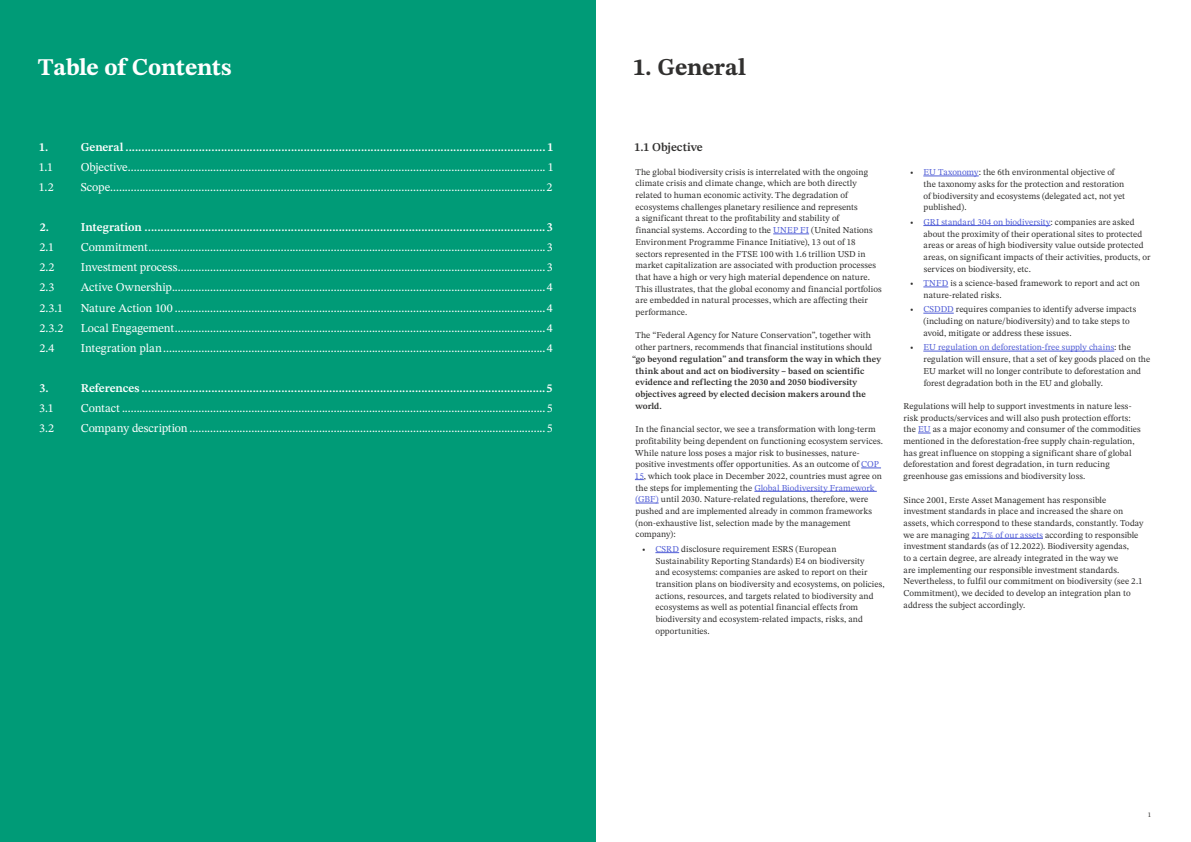
<style>
.page{position:relative;width:1191px;height:842px;background:#fff}
.page>*{position:absolute;margin:0;border:0;box-sizing:border-box;transform-origin:0 0}
.t1{font:700 24px "STIX Two Text";letter-spacing:-.015em;color:#fff}
.t2{font:700 24px "STIX Two Text";letter-spacing:-.005em;color:#31302f}
.t3{font:12px "STIX Two Text";letter-spacing:-.005em;color:#fff}
.t4{font:600 12px "STIX Two Text";letter-spacing:-.005em;color:#fff}
.t5{font:600 12px "STIX Two Text";letter-spacing:-.005em;color:#31302f}
.t6{font:9px/11.7px "STIX Two Text";letter-spacing:.005em;color:#31302f}
.t7{font:600 9px/11.7px "STIX Two Text";letter-spacing:.01em;color:#31302f}
.t8{font:7px "STIX Two Text";color:#31302f}
.s1{color:#4f5cd6}
</style>
<div class="page">
<div style="left:0;top:0;width:595px;height:842px;background:#009b77"></div>
<hr style="left:773px;top:234px;width:36px;height:1px;background:#4f5cd6">
<svg style="left:861px;top:468px;width:20px;height:1px"></svg>
<hr style="left:754px;top:491px;width:122px;height:1px;background:#4f5cd6">
<svg style="left:635px;top:503px;width:23px;height:1px"></svg>
<svg style="left:655px;top:552px;width:24px;height:1px"></svg>
<hr style="left:923px;top:176px;width:55px;height:1px;background:#4f5cd6">
<hr style="left:923px;top:225px;width:127px;height:1px;background:#4f5cd6">
<svg style="left:923px;top:287px;width:25px;height:1px"></svg>
<hr style="left:923px;top:313px;width:30px;height:1px;background:#4f5cd6">
<hr style="left:923px;top:351px;width:191px;height:1px;background:#4f5cd6">
<svg style="left:918px;top:433px;width:12px;height:1px"></svg>
<hr style="left:971px;top:538px;width:72px;height:1px;background:#4f5cd6">
<h1 class="t1" style="left:38px;top:50px;width:195px">Table of Contents</h1>
<h1 class="t2" style="left:633px;top:50px;width:114px">1. General</h1>
<h2 class="t4" style="left:39px;top:138px;width:11px">1.</h2>
<h2 class="t4" style="left:81px;top:138px;width:474px">General .................................................................................................................................... 1</h2>
<h2 class="t3" style="left:39px;top:158px;width:16px">1.1</h2>
<h2 class="t3" style="left:81px;top:158px;width:474px">Objective.............................................................................................................................................. 1</h2>
<h2 class="t3" style="left:39px;top:179px;width:16px">1.2</h2>
<h2 class="t3" style="left:81px;top:179px;width:473px">Scope....................................................................................................................................................2</h2>
<h2 class="t4" style="left:40px;top:219px;width:11px">2.</h2>
<h2 class="t4" style="left:81px;top:219px;width:473px">Integration ..............................................................................................................................3</h2>
<h2 class="t3" style="left:39px;top:239px;width:16px">2.1</h2>
<h2 class="t3" style="left:81px;top:239px;width:473px">Commitment.......................................................................................................................................3</h2>
<h2 class="t3" style="left:39px;top:259px;width:17px">2.2</h2>
<h2 class="t3" style="left:81px;top:259px;width:473px">Investment process.............................................................................................................................3</h2>
<h2 class="t3" style="left:39px;top:279px;width:17px">2.3</h2>
<h2 class="t3" style="left:81px;top:279px;width:473px">Active Ownership...............................................................................................................................4</h2>
<h2 class="t3" style="left:39px;top:299px;width:25px">2.3.1</h2>
<h2 class="t3" style="left:81px;top:299px;width:473px">Nature Action 100 ..............................................................................................................................4</h2>
<h2 class="t3" style="left:39px;top:319px;width:26px">2.3.2</h2>
<h2 class="t3" style="left:81px;top:319px;width:473px">Local Engagement..............................................................................................................................4</h2>
<h2 class="t3" style="left:39px;top:339px;width:17px">2.4</h2>
<h2 class="t3" style="left:81px;top:339px;width:473px">Integration plan..................................................................................................................................4</h2>
<h2 class="t4" style="left:40px;top:379px;width:11px">3.</h2>
<h2 class="t4" style="left:81px;top:379px;width:473px">References ...............................................................................................................................5</h2>
<h2 class="t3" style="left:39px;top:399px;width:16px">3.1</h2>
<h2 class="t3" style="left:81px;top:399px;width:473px">Contact ................................................................................................................................................5</h2>
<h2 class="t3" style="left:39px;top:419px;width:16px">3.2</h2>
<h2 class="t3" style="left:81px;top:419px;width:473px">Company description .........................................................................................................................5</h2>
<h2 class="t5" style="left:634px;top:138px;width:70px">1.1 Objective</h2>
<p class="t6" style="left:635px;top:166px;width:248px">The global biodiversity crisis is interrelated with the ongoing climate crisis and climate change, which are both directly related to human economic activity. The degradation of ecosystems challenges planetary resilience and represents<br>a significant threat to the profitability and stability of<br>financial systems. According to the <span class="s1">UNEP FI</span> (United Nations Environment Programme Finance Initiative), 13 out of 18 sectors represented in the FTSE 100 with 1.6 trillion USD in market capitalization are associated with production processes that have a high or very high material dependence on nature.<br>This illustrates, that the global economy and financial portfolios are embedded in natural processes, which are affecting their performance.</p>
<p class="t6" style="left:635px;top:330px;width:238px">The “Federal Agency for Nature Conservation”, together with other partners, recommends that financial institutions should</p>
<p class="t7" style="left:635px;top:353px;width:247px;text-indent:-3px">“go beyond regulation” and transform the way in which they think about and act on biodiversity – based on scientific evidence and reflecting the 2030 and 2050 biodiversity objectives agreed by elected decision makers around the world.</p>
<p class="t6" style="left:635px;top:423px;width:250px">In the financial sector, we see a transformation with long-term profitability being dependent on functioning ecosystem services.<br>While nature loss poses a major risk to businesses, nature&shy;positive investments offer opportunities. As an outcome of <span class="s1">COP 15</span>, which took place in December 2022, countries must agree on the steps for implementing the <span class="s1">Global Biodiversity Framework (GBF)</span> until 2030. Nature-related regulations, therefore, were pushed and are implemented already in common frameworks (non-exhaustive list, selection made by the management company):</p>
<p class="t6" style="left:655px;top:543px;width:231px;text-indent:-14px">• <span class="s1">CSRD</span> disclosure requirement ESRS (European Sustainability Reporting Standards) E4 on biodiversity<br>and ecosystems: companies are asked to report on their transition plans on biodiversity and ecosystems, on policies, actions, resources, and targets related to biodiversity and ecosystems as well as potential financial effects from biodiversity and ecosystem-related impacts, risks, and opportunities.</p>
<p class="t6" style="left:923px;top:166px;width:203px;text-indent:-14px">• <span class="s1">EU Taxonomy</span>: the 6th environmental objective of the taxonomy asks for the protection and restoration of biodiversity and ecosystems (delegated act, not yet published).</p>
<p class="t6" style="left:923px;top:216px;width:228px;text-indent:-14px">• <span class="s1">GRI standard 304 on biodiversity</span>: companies are asked about the proximity of their operational sites to protected areas or areas of high biodiversity value outside protected areas, on significant impacts of their activities, products, or services on biodiversity, etc.</p>
<p class="t6" style="left:923px;top:277px;width:218px;text-indent:-14px">• <span class="s1">TNFD</span> is a science-based framework to report and act on nature-related risks.</p>
<p class="t6" style="left:923px;top:304px;width:214px;text-indent:-14px">• <span class="s1">CSDDD</span> requires companies to identify adverse impacts (including on nature/biodiversity) and to take steps to avoid, mitigate or address these issues.</p>
<p class="t6" style="left:923px;top:341px;width:228px;text-indent:-13px">• <span class="s1">EU regulation on deforestation-free supply chains</span>: the regulation will ensure, that a set of key goods placed on the EU market will no longer contribute to deforestation and forest degradation both in the EU and globally.</p>
<p class="t6" style="left:903px;top:400px;width:239px">Regulations will help to support investments in nature less&shy;risk products/services and will also push protection efforts: the <span class="s1">EU</span> as a major economy and consumer of the commodities mentioned in the deforestation-free supply chain-regulation, has great influence on stopping a significant share of global deforestation and forest degradation, in turn reducing greenhouse gas emissions and biodiversity loss.</p>
<p class="t6" style="left:903px;top:494px;width:242px">Since 2001, Erste Asset Management has responsible investment standards in place and increased the share on assets, which correspond to these standards, constantly. Today we are managing <span class="s1">21,7% of our assets</span> according to responsible investment standards (as of 12.2022). Biodiversity agendas,<br>to a certain degree, are already integrated in the way we<br>are implementing our responsible investment standards.<br>Nevertheless, to fulfil our commitment on biodiversity (see 2.1<br>Commitment), we decided to develop an integration plan to address the subject accordingly.</p>
<p class="t8" style="left:1147px;top:809px;width:5px">1</p>
</div>
